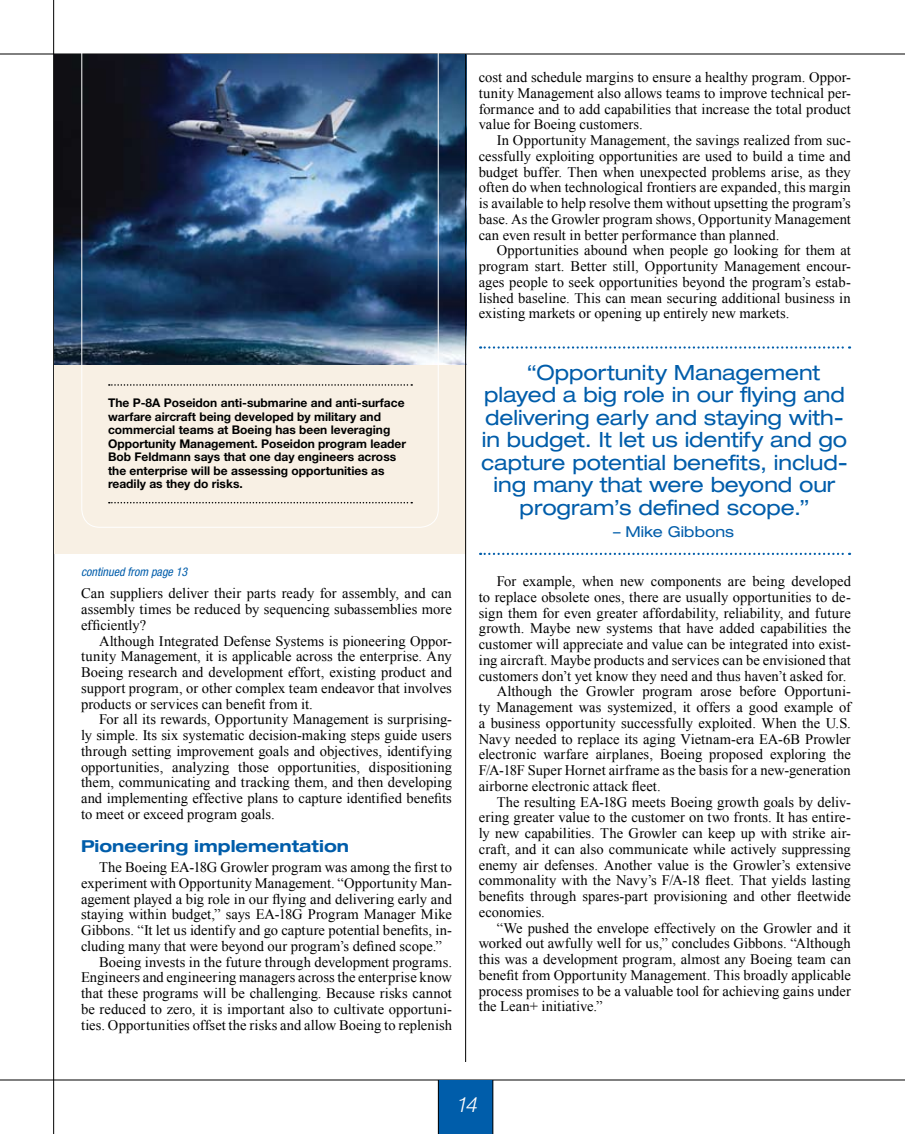
<style>
.page{position:relative;width:905px;height:1134px;background:#fff}
.page>*{position:absolute;margin:0;border:0;box-sizing:border-box;transform-origin:0 0}
.t1{font:expanded 21px "Helvetica Neue";letter-spacing:-.005em;color:#005daa}
.t2{font:italic 300 21px "Helvetica Neue";color:#fff}
.t3{font:700 expanded 16.5px "Helvetica Neue";color:#005daa}
.t4{font:expanded 15px "Helvetica Neue";letter-spacing:.005em;color:#005daa}
.t5{font:14.55px/15.8px "Times New Roman";color:#000;text-align:justify}
.t6{font:700 12px/13.5px "Helvetica Neue";color:#000}
.t7{font:italic condensed 12px "Helvetica Neue";color:#005daa}
</style>
<div class="page">
<hr style="left:0;top:54px;width:904px;height:1px;background:#000">
<hr style="left:0;top:1080px;width:904px;height:1px;background:#000">
<hr style="left:53px;top:0;width:1px;height:1134px;background:#000">
<div style="left:54px;top:317px;width:412px;height:237px;background:#f8f0e4"></div>
<img style="left:54px;top:54px;width:411px;height:310px">
<svg style="left:109px;top:384px;width:303px;height:2px"></svg>
<svg style="left:109px;top:502px;width:303px;height:1px"></svg>
<div style="left:438px;top:1080px;width:54px;height:54px;background:#005daa"></div>
<hr style="left:438px;top:1080px;width:1px;height:54px;background:#000">
<hr style="left:492px;top:1080px;width:1px;height:54px;background:#000">
<svg style="left:480px;top:346px;width:370px;height:3px"></svg>
<svg style="left:480px;top:553px;width:370px;height:2px"></svg>
<hr style="left:465px;top:54px;width:1px;height:1008px;background:#000">
<p class="t6" style="left:108px;top:396px;width:299px">The P-8A Poseidon anti-submarine and anti-surface warfare aircraft being developed by military and commercial teams at Boeing has been leveraging Opportunity Management. Poseidon program leader Bob Feldmann says that one day engineers across the enterprise will be assessing opportunities as readily as they do risks.</p>
<p class="t7" style="left:81px;top:565px;width:108px">continued from page 13</p>
<p class="t5" style="left:81px;top:585px;width:372px">Can suppliers deliver their parts ready for assembly, and can assembly times be reduced by sequencing subassemblies more efficiently?</p>
<p class="t5" style="left:81px;top:633px;width:372px;text-indent:18px">Although Integrated Defense Systems is pioneering Oppor&shy;tunity Management, it is applicable across the enterprise. Any Boeing research and development effort, existing product and support program, or other complex team endeavor that involves products or services can benefit from it.</p>
<p class="t5" style="left:81px;top:711px;width:372px;text-indent:18px">For all its rewards, Opportunity Management is surprising&shy;ly simple. Its six systematic decision-making steps guide users through setting improvement goals and objectives, identifying opportunities, analyzing those opportunities, dispositioning them, communicating and tracking them, and then developing and implementing effective plans to capture identified benefits to meet or exceed program goals.</p>
<p class="t3" style="left:81px;top:836px;width:269px">Pioneering implementation</p>
<p class="t5" style="left:99px;top:859px;width:354px">The Boeing EA-18G Growler program was among the first to</p>
<p class="t5" style="left:81px;top:875px;width:372px">experiment with Opportunity Management. “Opportunity Man-</p>
<p class="t5" style="left:81px;top:891px;width:372px">agement played a big role in our flying and delivering early and</p>
<p class="t5" style="left:81px;top:906px;width:372px">staying within budget,” says EA-18G Program Manager Mike</p>
<p class="t5" style="left:81px;top:922px;width:372px">Gibbons. “It let us identify and go capture potential benefits, in-</p>
<p class="t5" style="left:81px;top:938px;width:362px">cluding many that were beyond our program’s defined scope.”</p>
<p class="t5" style="left:99px;top:954px;width:354px">Boeing invests in the future through development programs.</p>
<p class="t5" style="left:81px;top:969px;width:372px">Engineers and engineering managers across the enterprise know</p>
<p class="t5" style="left:81px;top:985px;width:372px">that these programs will be challenging. Because risks cannot</p>
<p class="t5" style="left:81px;top:1001px;width:372px">be reduced to zero, it is important also to cultivate opportuni-</p>
<p class="t5" style="left:81px;top:1017px;width:372px">ties. Opportunities offset the risks and allow Boeing to replenish</p>
<p class="t5" style="left:478px;top:69px;width:374px">cost and schedule margins to ensure a healthy program. Oppor&shy;tunity Management also allows teams to improve technical per&shy;formance and to add capabilities that increase the total product value for Boeing customers.</p>
<p class="t5" style="left:478px;top:132px;width:374px;text-indent:18px">In Opportunity Management, the savings realized from suc&shy;cessfully exploiting opportunities are used to build a time and budget buffer. Then when unexpected problems arise, as they often do when technological frontiers are expanded, this margin is available to help resolve them without upsetting the program’s base. As the Growler program shows, Opportunity Management can even result in better performance than planned.</p>
<p class="t5" style="left:478px;top:242px;width:374px;text-indent:18px">Opportunities abound when people go looking for them at program start. Better still, Opportunity Management encour&shy;ages people to seek opportunities beyond the program’s estab&shy;lished baseline. This can mean securing additional business in existing markets or opening up entirely new markets.</p>
<h1 class="t1" style="left:526px;top:360px;width:295px">“Opportunity Management</h1>
<h1 class="t1" style="left:484px;top:382px;width:362px">played a big role in our flying and</h1>
<h1 class="t1" style="left:485px;top:405px;width:360px">delivering early and staying with-</h1>
<h1 class="t1" style="left:482px;top:427px;width:367px">in budget. It let us identify and go</h1>
<h1 class="t1" style="left:481px;top:450px;width:368px">capture potential benefits, includ-</h1>
<h1 class="t1" style="left:493px;top:472px;width:343px">ing many that were beyond our</h1>
<h1 class="t1" style="left:519px;top:495px;width:291px">program’s defined scope.”</h1>
<p class="t4" style="left:613px;top:523px;width:123px">– Mike Gibbons</p>
<p class="t5" style="left:496px;top:573px;width:356px">For example, when new components are being developed</p>
<p class="t5" style="left:478px;top:589px;width:374px">to replace obsolete ones, there are usually opportunities to de-</p>
<p class="t5" style="left:478px;top:605px;width:373px">sign them for even greater affordability, reliability, and future</p>
<p class="t5" style="left:478px;top:620px;width:373px">growth. Maybe new systems that have added capabilities the</p>
<p class="t5" style="left:478px;top:636px;width:374px">customer will appreciate and value can be integrated into exist-</p>
<p class="t5" style="left:478px;top:652px;width:374px">ing aircraft. Maybe products and services can be envisioned that</p>
<p class="t5" style="left:478px;top:668px;width:369px">customers don’t yet know they need and thus haven’t asked for.</p>
<p class="t5" style="left:496px;top:683px;width:356px">Although the Growler program arose before Opportuni-</p>
<p class="t5" style="left:478px;top:699px;width:373px">ty Management was systemized, it offers a good example of</p>
<p class="t5" style="left:478px;top:715px;width:373px">a business opportunity successfully exploited. When the U.S.</p>
<p class="t5" style="left:478px;top:731px;width:373px">Navy needed to replace its aging Vietnam-era EA-6B Prowler</p>
<p class="t5" style="left:478px;top:746px;width:374px">electronic warfare airplanes, Boeing proposed exploring the</p>
<p class="t5" style="left:478px;top:762px;width:373px">F/A-18F Super Hornet airframe as the basis for a new-generation</p>
<p class="t5" style="left:478px;top:778px;width:183px">airborne electronic attack fleet.</p>
<p class="t5" style="left:496px;top:794px;width:356px">The resulting EA-18G meets Boeing growth goals by deliv-</p>
<p class="t5" style="left:478px;top:809px;width:374px">ering greater value to the customer on two fronts. It has entire-</p>
<p class="t5" style="left:478px;top:825px;width:374px">ly new capabilities. The Growler can keep up with strike air-</p>
<p class="t5" style="left:478px;top:841px;width:373px">craft, and it can also communicate while actively suppressing</p>
<p class="t5" style="left:478px;top:857px;width:373px">enemy air defenses. Another value is the Growler’s extensive</p>
<p class="t5" style="left:478px;top:872px;width:373px">commonality with the Navy’s F/A-18 fleet. That yields lasting</p>
<p class="t5" style="left:478px;top:888px;width:373px">benefits through spares-part provisioning and other fleetwide</p>
<p class="t5" style="left:478px;top:904px;width:68px">economies.</p>
<p class="t5" style="left:496px;top:920px;width:355px">“We pushed the envelope effectively on the Growler and it</p>
<p class="t5" style="left:478px;top:935px;width:373px">worked out awfully well for us,” concludes Gibbons. “Although</p>
<p class="t5" style="left:478px;top:951px;width:374px">this was a development program, almost any Boeing team can</p>
<p class="t5" style="left:478px;top:967px;width:373px">benefit from Opportunity Management. This broadly applicable</p>
<p class="t5" style="left:478px;top:983px;width:374px">process promises to be a valuable tool for achieving gains under</p>
<p class="t5" style="left:478px;top:998px;width:125px">the Lean+ initiative.”</p>
<h1 class="t2" style="left:457px;top:1092px;width:23px">14</h1>
</div>
